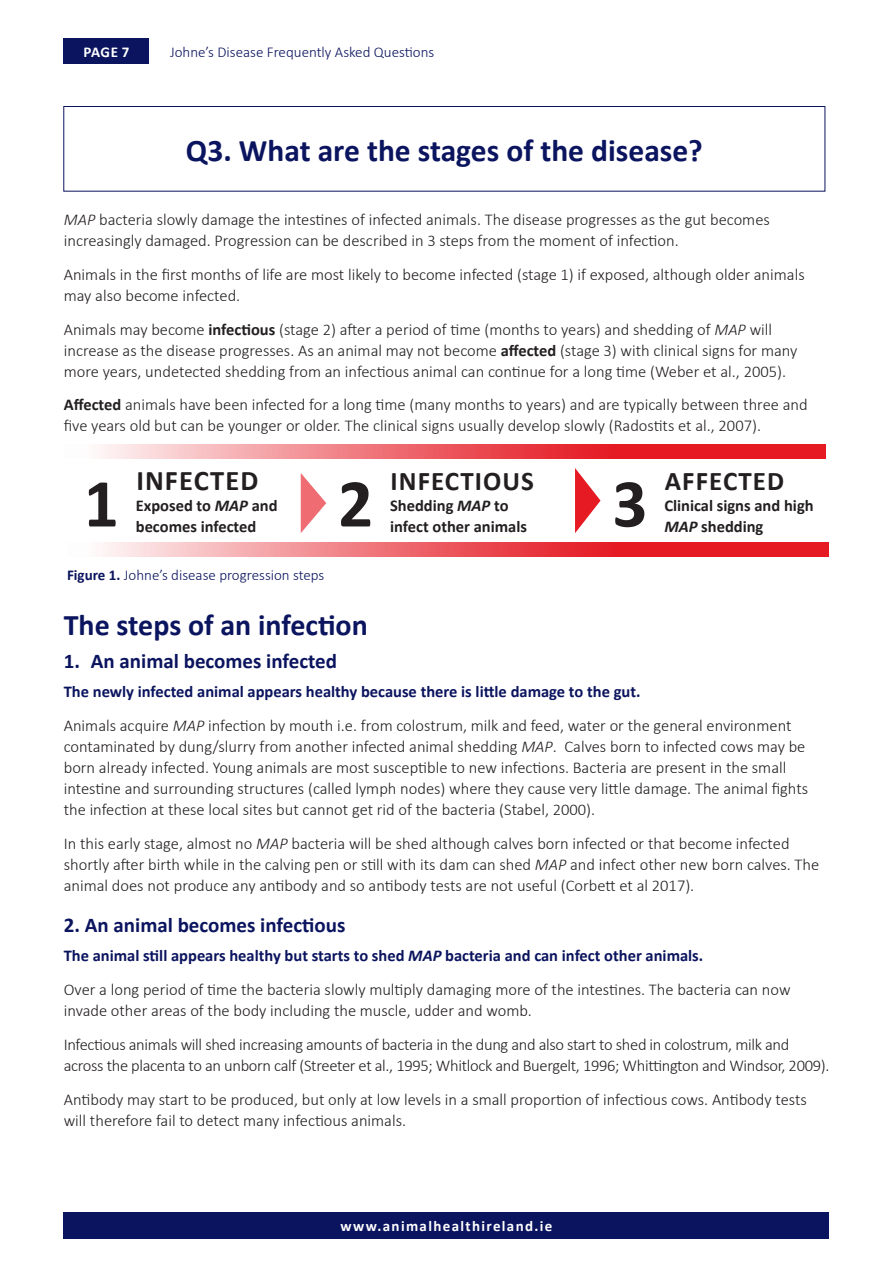
<style>
.page{position:relative;width:893px;height:1263px;background:#fff}
.page>*{position:absolute;margin:0;border:0;box-sizing:border-box;transform-origin:0 0}
.t1{font:700 69px "Calibri";color:#231f20}
.t2{font:700 31.5px "Calibri";color:#0b145e}
.t3{font:700 30px "Calibri";color:#0b145e}
.t4{font:700 28.5px "Calibri";letter-spacing:.04em;color:#231f20}
.t5{font:700 27px "Calibri";letter-spacing:.04em;color:#231f20}
.t6{font:700 21px "Calibri";color:#0b145e}
.t7{font:300 16.5px/21px "Calibri";color:#231f20}
.t8{font:300 16.5px/33.8px "Calibri";letter-spacing:-.02em;color:#231f20}
.t9{font:700 16.5px/21px "Calibri";color:#231f20}
.t10{font:300 15px "Calibri";color:#0b145e}
.t11{font:700 15px "Calibri";letter-spacing:.09em;color:#fff}
.s1{font-style:italic}
.s2{font-weight:700}
.s3{font-weight:700;color:#0b145e}
.s4{font-weight:700;font-style:italic;color:#0b145e}
</style>
<div class="page">
<div style="left:64px;top:38px;width:85px;height:26px;background:#0b145e"></div>
<div style="left:64px;top:1212px;width:765px;height:27px;background:#0b145e"></div>
<svg style="left:301px;top:473px;width:25px;height:60px"></svg>
<svg style="left:575px;top:468px;width:25px;height:65px"></svg>
<svg style="left:104px;top:543px;width:724px;height:14px;background:#ec6167"></svg>
<svg style="left:102px;top:444px;width:724px;height:14px;background:#ec6167"></svg>
<div style="left:64px;top:106px;width:761px;height:85px;border:1px solid #0b145e"></div>
<p class="t11" style="left:84px;top:41px;width:47px">PAGE 7</p>
<p class="t10" style="left:170px;top:42px;width:266px">Johne’s Disease Frequently Asked Questions</p>
<h2 class="t2" style="left:186px;top:128px;width:519px">Q3. What are the stages of the disease?</h2>
<p class="t7" style="left:64px;top:209px;width:708px"><span class="s1">MAP</span> bacteria slowly damage the intestines of infected animals. The disease progresses as the gut becomes increasingly damaged. Progression can be described in 3 steps from the moment of infection.</p>
<p class="t7" style="left:64px;top:264px;width:742px">Animals in the first months of life are most likely to become infected (stage 1) if exposed, although older animals may also become infected.</p>
<p class="t7" style="left:64px;top:318px;width:735px">Animals may become <span class="s2">infectious</span> (stage 2) after a period of time (months to years) and shedding of <span class="s1">MAP</span> will increase as the disease progresses. As an animal may not become <span class="s2">affected</span> (stage 3) with clinical signs for many more years, undetected shedding from an infectious animal can continue for a long time (Weber et al., 2005).</p>
<p class="t7" style="left:64px;top:394px;width:745px"><span class="s2">Affected</span> animals have been infected for a long time (many months to years) and are typically between three and five years old but can be younger or older. The clinical signs usually develop slowly (Radostits et al., 2007).</p>
<h3 class="t4" style="left:136px;top:461px;width:123px">INFECTED</h3>
<p class="t9" style="left:136px;top:495px;width:143px">Exposed to <span class="s1">MAP</span> and</p>
<h1 class="t1" style="left:84px;top:455px;width:36px">1</h1>
<p class="t9" style="left:136px;top:516px;width:122px">becomes infected</p>
<p class="t10" style="left:67px;top:565px;width:259px"><span class="s2">Figure 1.</span> Johne’s disease progression steps</p>
<h1 class="t1" style="left:338px;top:455px;width:36px">2</h1>
<h3 class="t5" style="left:391px;top:462px;width:145px">INFECTIOUS</h3>
<p class="t9" style="left:390px;top:494px;width:120px">Shedding <span class="s1">MAP</span> to</p>
<p class="t9" style="left:390px;top:515px;width:139px">infect other animals</p>
<h1 class="t1" style="left:612px;top:455px;width:36px">3</h1>
<h3 class="t5" style="left:665px;top:462px;width:121px">AFFECTED</h3>
<p class="t9" style="left:664px;top:494px;width:151px">Clinical signs and high<br><span class="s1">MAP</span> shedding</p>
<h3 class="t3" style="left:64px;top:604px;width:306px">The steps of an infection</h3>
<p class="t6" style="left:64px;top:646px;width:275px">1. An animal becomes infected</p>
<p class="t7" style="left:64px;top:675px;width:729px;line-height:33.8px"><span class="s3">The newly infected animal appears healthy because there is little damage to the gut.<br></span>Animals acquire <span class="s1">MAP</span> infection by mouth i.e. from colostrum, milk and feed, water or the general environment</p>
<p class="t7" style="left:64px;top:736px;width:746px">contaminated by dung/slurry from another infected animal shedding <span class="s1">MAP</span>. Calves born to infected cows may be born already infected. Young animals are most susceptible to new infections. Bacteria are present in the small intestine and surrounding structures (called lymph nodes) where they cause very little damage. The animal fights the infection at these local sites but cannot get rid of the bacteria (Stabel, 2000).</p>
<p class="t7" style="left:64px;top:833px;width:757px">In this early stage, almost no <span class="s1">MAP</span> bacteria will be shed although calves born infected or that become infected shortly after birth while in the calving pen or still with its dam can shed <span class="s1">MAP</span> and infect other new born calves. The animal does not produce any antibody and so antibody tests are not useful (Corbett et al 2017).</p>
<p class="t6" style="left:64px;top:910px;width:283px">2. An animal becomes infectious</p>
<p class="t7" style="left:64px;top:939px;width:728px;line-height:33.8px"><span class="s3">The animal still appears healthy but starts to shed</span> <span class="s4">MAP</span> <span class="s3">bacteria and can infect other animals.<br></span>Over a long period of time the bacteria slowly multiply damaging more of the intestines. The bacteria can now</p>
<p class="t8" style="left:64px;top:993px;width:727px">invade other areas of the body including the muscle, udder and womb.<br>Infectious animals will shed increasing amounts of bacteria in the dung and also start to shed in colostrum, milk and</p>
<p class="t8" style="left:64px;top:1048px;width:767px">across the placenta to an unborn calf (Streeter et al., 1995; Whitlock and Buergelt, 1996; Whittington and Windsor, 2009).<br>Antibody may start to be produced, but only at low levels in a small proportion of infectious cows. Antibody tests</p>
<p class="t7" style="left:64px;top:1109px;width:344px">will therefore fail to detect many infectious animals.</p>
<p class="t11" style="left:341px;top:1215px;width:213px">www.animalhealthireland.ie</p>
</div>
